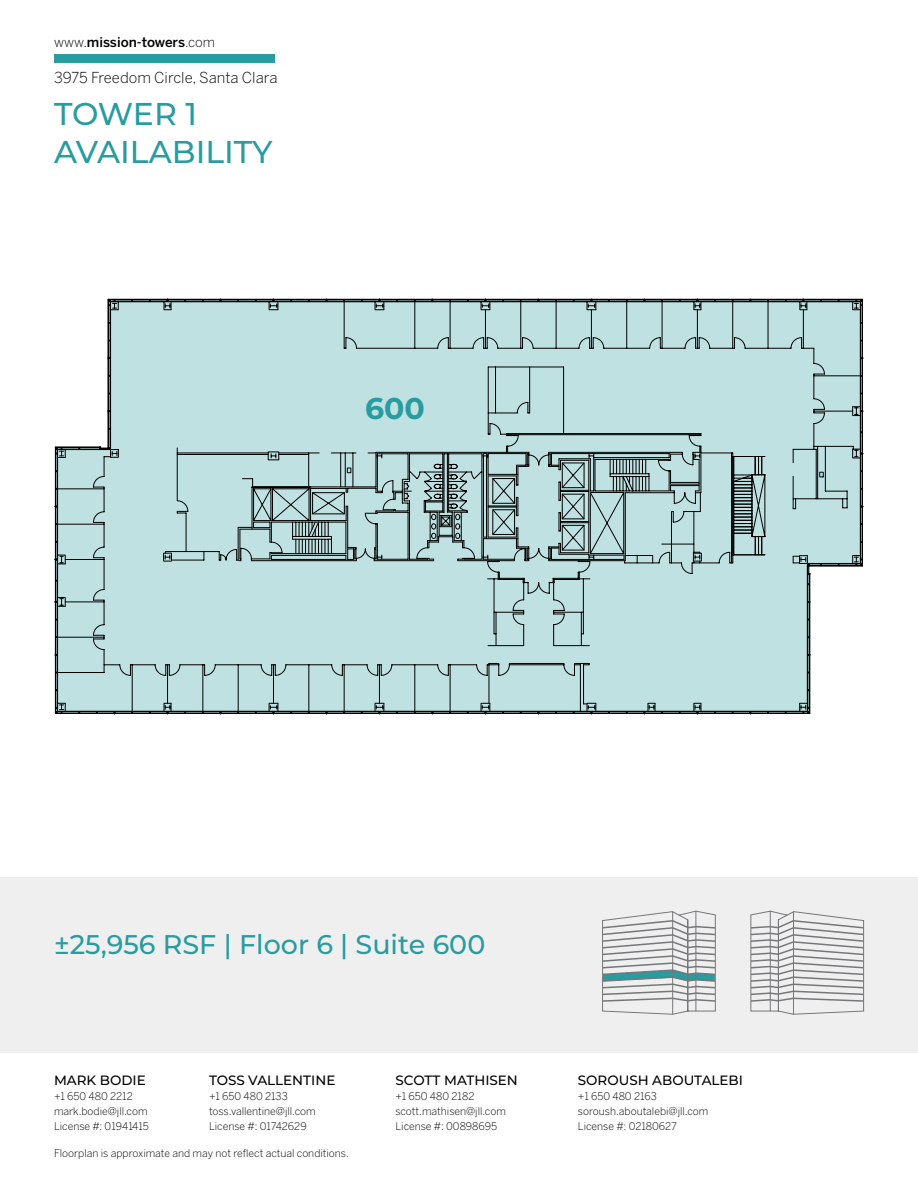
<style>
.page{position:relative;width:918px;height:1188px;background:#fff}
.page>*{position:absolute;margin:0;border:0;box-sizing:border-box;transform-origin:0 0}
.t1{font:500 31.5px/37.8px "Montserrat";color:#299c9f}
.t2{font:700 30px "Montserrat";color:#299c9f}
.t3{font:500 27px "Montserrat";color:#299c9f}
.t4{font:300 15px "Benton Sans";color:#000}
.t5{font:500 13.5px "Montserrat";color:#000}
.t6{font:500 13.5px "Benton Sans";color:#000}
.t7{font:300 10.5px/15px "Benton Sans";color:#000}
.s1{font-weight:300}
</style>
<div class="page">
<div style="left:0;top:877px;width:918px;height:175px;background:#efefef"></div>
<div style="left:54px;top:54px;width:221px;height:9px;background:#299c9f"></div>
<hr style="left:55px;top:447px;width:45px;height:1px;background:#000">
<hr style="left:55px;top:447px;width:1px;height:267px;background:#000">
<hr style="left:55px;top:714px;width:755px;height:1px;background:#000">
<hr style="left:810px;top:574px;width:1px;height:140px;background:#000">
<hr style="left:861px;top:301px;width:1px;height:263px;background:#000">
<hr style="left:110px;top:301px;width:751px;height:1px;background:#000">
<hr style="left:809px;top:565px;width:53px;height:1px;background:#000">
<hr style="left:862px;top:300px;width:1px;height:266px;background:#000">
<hr style="left:809px;top:566px;width:54px;height:1px;background:#000">
<hr style="left:863px;top:299px;width:1px;height:267px;background:#000">
<hr style="left:108px;top:299px;width:755px;height:1px;background:#000">
<svg style="left:57px;top:302px;width:804px;height:409px;background:#b5d3d4"></svg>
<svg style="left:602px;top:910px;width:114px;height:105px"></svg>
<hr style="left:695px;top:911px;width:1px;height:100px;background:#757779">
<svg style="left:750px;top:910px;width:114px;height:105px"></svg>
<hr style="left:770px;top:911px;width:1px;height:100px;background:#757779">
<p class="t6" style="left:54px;top:34px;width:163px"><span class="s1">www.</span>mission-towers<span class="s1">.com</span></p>
<h3 class="t4" style="left:54px;top:68px;width:225px">3975 Freedom Circle, Santa Clara</h3>
<h1 class="t1" style="left:54px;top:94px;width:220px">TOWER 1<br>AVAILABILITY</h1>
<h2 class="t2" style="left:365px;top:386px;width:61px">600</h2>
<h3 class="t3" style="left:54px;top:926px;width:433px">±25,956 RSF | Floor 6 | Suite 600</h3>
<p class="t5" style="left:54px;top:1071px;width:93px">MARK BODIE</p>
<p class="t7" style="left:54px;top:1088px;width:97px">+1 650 480 2212 mark.bodie@jll.com<br>License #: 01941415</p>
<p class="t5" style="left:209px;top:1071px;width:128px">TOSS VALLENTINE</p>
<p class="t7" style="left:209px;top:1088px;width:108px">+1 650 480 2133 toss.vallentine@jll.com<br>License #: 01742629</p>
<p class="t7" style="left:54px;top:1146px;width:296px">Floorplan is approximate and may not reflect actual conditions.</p>
<p class="t5" style="left:395px;top:1071px;width:124px">SCOTT MATHISEN</p>
<p class="t7" style="left:395px;top:1088px;width:112px">+1 650 480 2182 scott.mathisen@jll.com<br>License #: 00898695</p>
<p class="t5" style="left:578px;top:1071px;width:167px">SOROUSH ABOUTALEBI</p>
<p class="t7" style="left:578px;top:1088px;width:132px">+1 650 480 2163 soroush.aboutalebi@jll.com<br>License #: 02180627</p>
</div>
